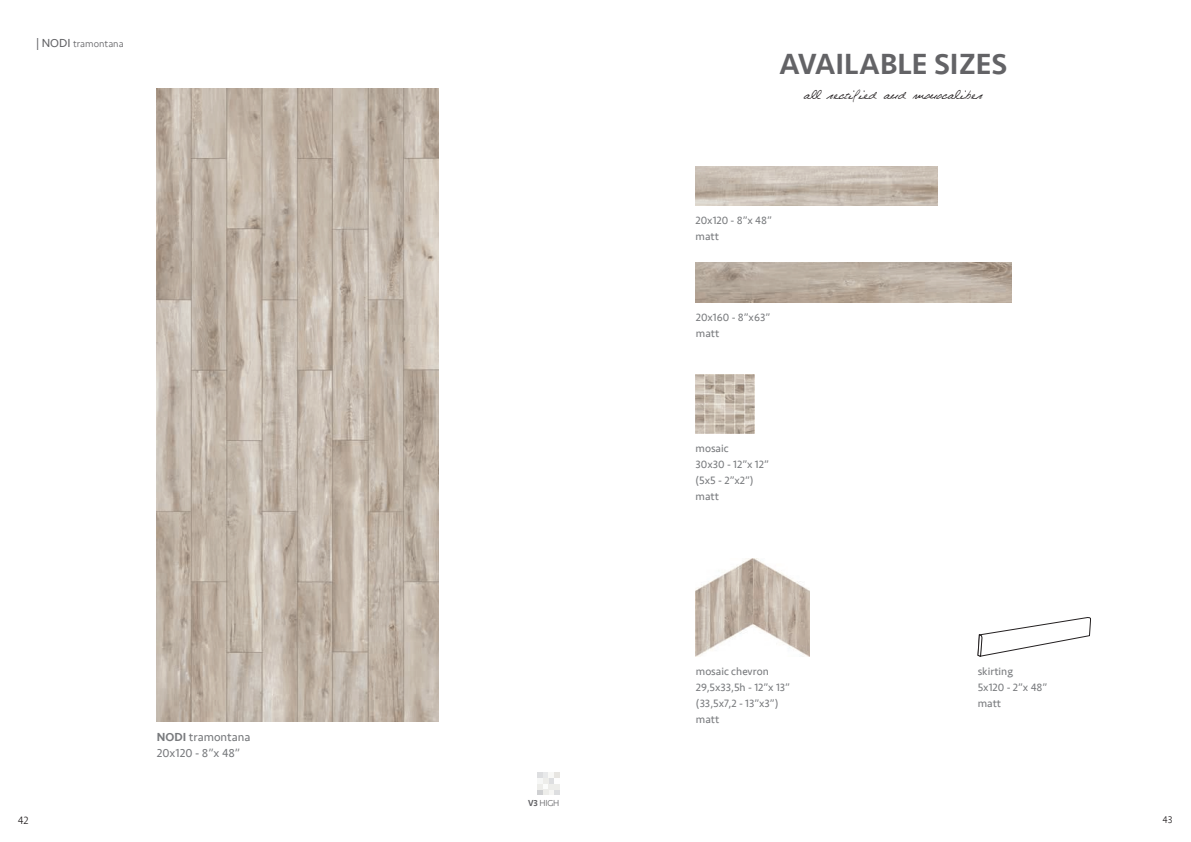
<style>
.page{position:relative;width:1191px;height:842px;background:#fff}
.page>*{position:absolute;margin:0;border:0;box-sizing:border-box;transform-origin:0 0}
.t1{font:500 30px "Seravek";color:#636366}
.t2{font:16px "Celine Dion Handwriting";color:#231f20}
.t3{font:12px "Seravek";color:#787a7d}
.t4{font:11px "Seravek";color:#787a7d}
.t5{font:300 11px "Seravek";color:#231f20}
.t6{font:300 10px "Seravek";color:#636366}
.t7{font:300 10px "Seravek";color:#231f20}
.t8{font:300 9px "Seravek";color:#636366}
.s1{font-weight:400;font-size:12px}
.s2{font-weight:500}
</style>
<div class="page">
<img style="left:157px;top:89px;width:281px;height:633px">
<svg style="left:537px;top:773px;width:22px;height:22px"></svg>
<img style="left:695px;top:374px;width:60px;height:59px">
<img style="left:695px;top:166px;width:242px;height:40px">
<img style="left:696px;top:558px;width:113px;height:98px">
<svg style="left:977px;top:617px;width:114px;height:40px"></svg>
<img style="left:696px;top:263px;width:315px;height:39px">
<p class="t6" style="left:36px;top:38px;width:89px"><span class="s1">| NODI</span> tramontana</p>
<p class="t3" style="left:157px;top:728px;width:95px"><span class="s2">NODI</span> tramontana</p>
<p class="t3" style="left:157px;top:744px;width:85px">20x120 - 8”x 48”</p>
<p class="t8" style="left:528px;top:798px;width:33px"><span class="s2">V3</span> HIGH</p>
<p class="t1" style="left:779px;top:46px;width:229px">AVAILABLE SIZES</p>
<p class="t2" style="left:804px;top:84px;width:180px">all rectified and monocaliber</p>
<p class="t4" style="left:695px;top:212px;width:78px">20x120 - 8”x 48”</p>
<p class="t4" style="left:695px;top:228px;width:25px">matt</p>
<p class="t4" style="left:696px;top:309px;width:76px">20x160 - 8”x63”</p>
<p class="t4" style="left:696px;top:325px;width:25px">matt</p>
<p class="t4" style="left:695px;top:440px;width:35px">mosaic</p>
<p class="t4" style="left:695px;top:456px;width:75px">30x30 - 12”x 12”</p>
<p class="t4" style="left:695px;top:472px;width:60px">(5x5 - 2”x2”)</p>
<p class="t4" style="left:695px;top:488px;width:25px">matt</p>
<p class="t4" style="left:696px;top:663px;width:74px">mosaic chevron</p>
<p class="t4" style="left:696px;top:679px;width:96px">29,5x33,5h - 12”x 13”</p>
<p class="t4" style="left:696px;top:695px;width:84px">(33,5x7,2 - 13”x3”)</p>
<p class="t4" style="left:696px;top:711px;width:25px">matt</p>
<p class="t4" style="left:977px;top:663px;width:37px">skirting</p>
<p class="t4" style="left:977px;top:679px;width:71px">5x120 - 2”x 48”</p>
<p class="t4" style="left:977px;top:695px;width:25px">matt</p>
<p class="t5" style="left:18px;top:814px;width:12px">42</p>
<p class="t7" style="left:1162px;top:814px;width:12px">43</p>
</div>
